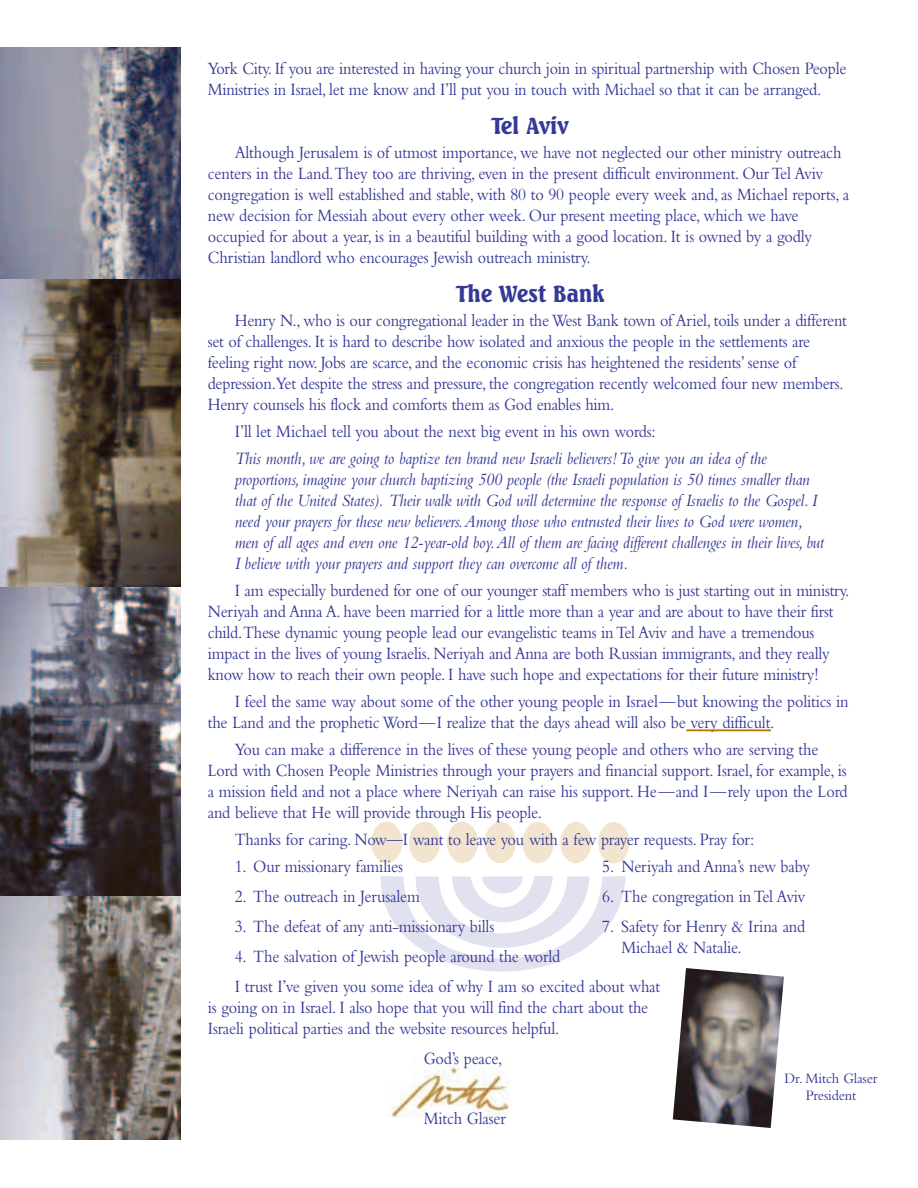
<style>
.page{position:relative;width:918px;height:1188px;background:#fff}
.page>*{position:absolute;margin:0;border:0;box-sizing:border-box;transform-origin:0 0}
.t1{font:800 22.5px "Seagull BT";letter-spacing:-.01em;color:#343896;scale:.95 1}
.t2{font:18px/21px "Bembo";letter-spacing:-.01em;color:#343896;scale:.9 1}
.t3{font:italic 18px/21px "Bembo";letter-spacing:-.01em;color:#343896;scale:.9 1}
.t4{font:15px/16.5px "Bembo";letter-spacing:-.01em;color:#343896;text-align:center;scale:.95 1}
</style>
<div class="page">
<div style="left:371px;top:822px;width:31px;height:41px;background:#f2e4ce;border-radius:50%"></div>
<div style="left:409px;top:822px;width:31px;height:41px;background:#f2e4ce;border-radius:50%"></div>
<div style="left:447px;top:822px;width:31px;height:41px;background:#f2e4ce;border-radius:50%"></div>
<div style="left:485px;top:822px;width:31px;height:41px;background:#f2e4ce;border-radius:50%"></div>
<div style="left:522px;top:822px;width:32px;height:41px;background:#f2e4ce;border-radius:50%"></div>
<div style="left:560px;top:822px;width:32px;height:41px;background:#f2e4ce;border-radius:50%"></div>
<div style="left:598px;top:822px;width:31px;height:41px;background:#f2e4ce;border-radius:50%"></div>
<svg style="left:380px;top:876px;width:245px;height:96px"></svg>
<img style="left:391px;top:1064px;width:119px;height:53px">
<img style="left:0;top:895px;width:181px;height:244px">
<img style="left:0;top:587px;width:181px;height:308px">
<img style="left:0;top:279px;width:181px;height:308px">
<img style="left:0;top:48px;width:181px;height:231px">
<img style="left:673px;top:968px;width:111px;height:160px">
<hr style="left:686px;top:729px;width:85px;height:2px;background:#b07807">
<p class="t2" style="left:208px;top:59px;width:711px">York City. If you are interested in having your church join in spiritual partnership with Chosen People<br>Ministries in Israel, let me know and I’ll put you in touch with Michael so that it can be arranged.</p>
<p class="t1" style="left:491px;top:116px;width:83px">Tel Aviv</p>
<p class="t2" style="left:208px;top:143px;width:714px;text-indent:27px">Although Jerusalem is of utmost importance, we have not neglected our other ministry outreach centers in the Land.They too are thriving, even in the present difficult environment. Our Tel Aviv congregation is well established and stable, with 80 to 90 people every week and, as Michael reports, a new decision for Messiah about every other week. Our present meeting place, which we have occupied for about a year, is in a beautiful building with a good location. It is owned by a godly Christian landlord who encourages Jewish outreach ministry.</p>
<p class="t1" style="left:456px;top:284px;width:158px">The West Bank</p>
<p class="t2" style="left:208px;top:311px;width:712px;text-indent:27px">Henry N., who is our congregational leader in the West Bank town of Ariel, toils under a different set of challenges. It is hard to describe how isolated and anxious the people in the settlements are feeling right now. Jobs are scarce, and the economic crisis has heightened the residents’ sense of depression.Yet despite the stress and pressure, the congregation recently welcomed four new members.<br>Henry counsels his flock and comforts them as God enables him.</p>
<p class="t2" style="left:235px;top:422px;width:469px">I’ll let Michael tell you about the next big event in his own words:</p>
<p class="t3" style="left:235px;top:449px;width:656px">This month, we are going to baptize ten brand new Israeli believers! To give you an idea of the proportions, imagine your church baptizing 500 people (the Israeli population is 50 times smaller than that of the United States). Their walk with God will determine the response of Israelis to the Gospel. I need your prayers for these new believers.Among those who entrusted their lives to God were women, men of all ages and even one 12-year-old boy.All of them are facing different challenges in their lives, but I believe with your prayers and support they can overcome all of them.</p>
<p class="t2" style="left:208px;top:581px;width:714px;text-indent:27px">I am especially burdened for one of our younger staff members who is just starting out in ministry.<br>Neriyah and Anna A. have been married for a little more than a year and are about to have their first child.These dynamic young people lead our evangelistic teams in Tel Aviv and have a tremendous impact in the lives of young Israelis. Neriyah and Anna are both Russian immigrants, and they really know how to reach their own people. I have such hope and expectations for their future ministry!</p>
<p class="t2" style="left:208px;top:692px;width:713px;text-indent:27px">I feel the same way about some of the other young people in Israel—but knowing the politics in the Land and the prophetic Word—I realize that the days ahead will also be very difficult.</p>
<p class="t2" style="left:208px;top:740px;width:712px;text-indent:27px">You can make a difference in the lives of these young people and others who are serving the Lord with Chosen People Ministries through your prayers and financial support. Israel, for example, is a mission field and not a place where Neriyah can raise his support. He—and I—rely upon the Lord and believe that He will provide through His people.</p>
<p class="t2" style="left:235px;top:830px;width:579px">Thanks for caring. Now—I want to leave you with a few prayer requests. Pray for:</p>
<p class="t2" style="left:235px;top:857px;width:188px">1. Our missionary families</p>
<p class="t2" style="left:602px;top:857px;width:232px">5. Neriyah and Anna’s new baby</p>
<p class="t2" style="left:235px;top:887px;width:207px">2. The outreach in Jerusalem</p>
<p class="t2" style="left:602px;top:887px;width:227px">6. The congregation in Tel Aviv</p>
<p class="t2" style="left:235px;top:917px;width:290px">3. The defeat of any anti-missionary bills</p>
<p class="t2" style="left:602px;top:917px;width:227px">7. Safety for Henry &amp; Irina and</p>
<p class="t2" style="left:235px;top:947px;width:363px">4. The salvation of Jewish people around the world</p>
<p class="t2" style="left:235px;top:929px;width:565px;line-height:39px;text-indent:387px">Michael &amp; Natalie.<br>I trust I’ve given you some idea of why I am so excited about what</p>
<p class="t2" style="left:208px;top:998px;width:491px">is going on in Israel. I also hope that you will find the chart about the<br>Israeli political parties and the website resources helpful.</p>
<p class="t2" style="left:424px;top:1049px;width:89px">God’s peace,</p>
<p class="t2" style="left:424px;top:1109px;width:93px">Mitch Glaser</p>
<p class="t4" style="left:784px;top:1072px;width:100px">Dr. Mitch Glaser<br>President</p>
</div>
